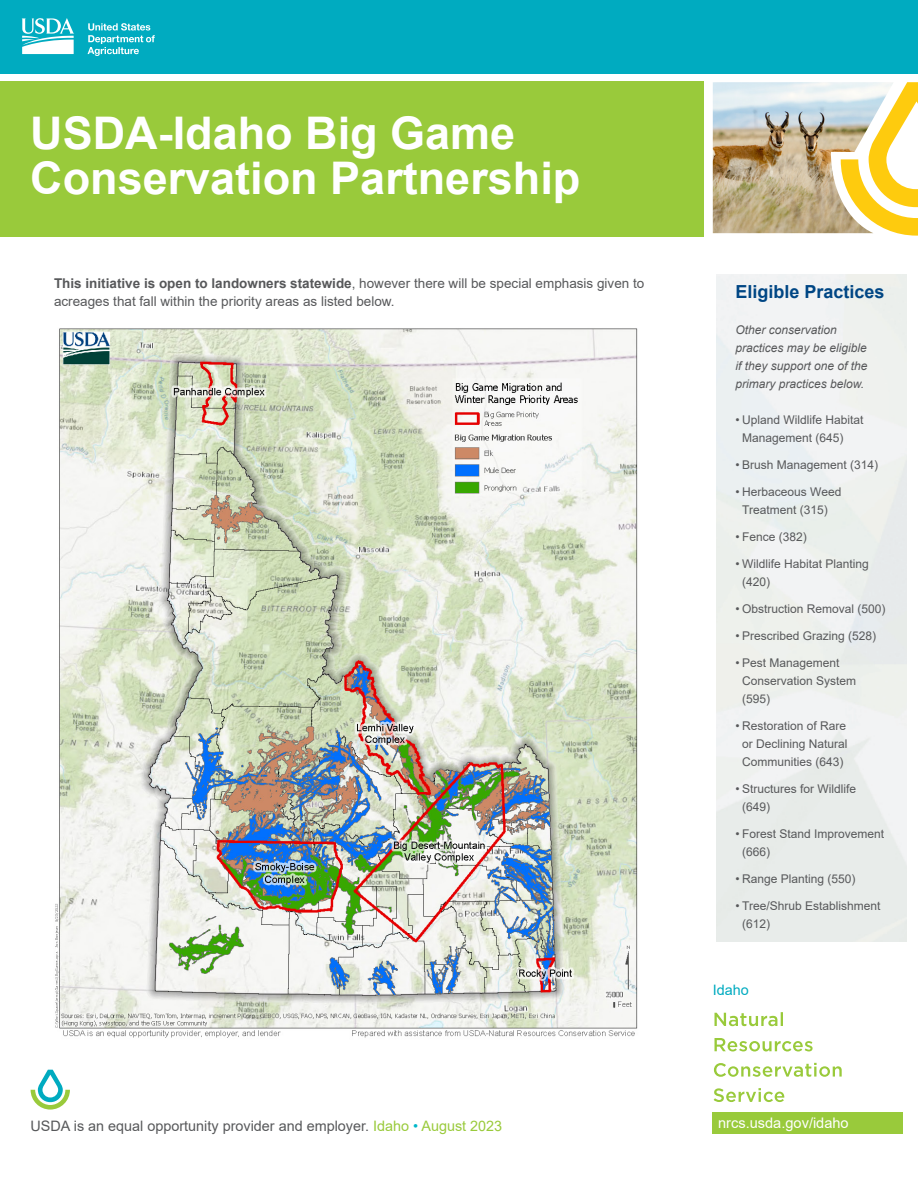
<style>
.page{position:relative;width:918px;height:1188px;background:#fff}
.page>*{position:absolute;margin:0;border:0;box-sizing:border-box;transform-origin:0 0}
.Fact_Sheet_Title{font:700 45px/45px "Arial";color:#fff}
.Sidebar_Title{font:700 18px "Arial";color:#004684}
.t1{font:14.55px "Arial";color:#fff}
.t2{font:14.4px "Arial";color:#57585a}
.t3{font:14.4px "Arial";color:#00abc0}
.Sidebar_Text{font:13.5px/18px "Arial";color:#57585a}
.t4{font:12px/18px "Arial";color:#57585a}
.Sidebar_Title-2{font:italic 12px/18px "Arial";color:#57585a}
.s1{font-weight:700}
.s2{color:#99ca3b}
.s3{color:#00b7ca}
</style>
<div class="page">
<div style="left:0;top:82px;width:704px;height:155px;background:#99ca3b"></div>
<div style="left:0;top:0;width:918px;height:74px;background:#00abc0"></div>
<svg style="left:22px;top:18px;width:52px;height:36px"></svg>
<svg style="left:88px;top:23px;width:67px;height:33px"></svg>
<div style="left:713px;top:1112px;width:190px;height:22px;background:#99ca3b"></div>
<svg style="left:714px;top:1088px;width:70px;height:14px"></svg>
<svg style="left:714px;top:1063px;width:128px;height:14px"></svg>
<svg style="left:715px;top:1038px;width:98px;height:14px"></svg>
<svg style="left:715px;top:1012px;width:68px;height:14px"></svg>
<svg style="left:31px;top:1070px;width:39px;height:40px"></svg>
<svg style="left:713px;top:82px;width:205px;height:154px"></svg>
<img style="left:713px;top:82px;width:181px;height:151px">
<img style="left:55px;top:328px;width:583px;height:710px">
<p class="Fact_Sheet_Title" style="left:30px;top:112px;width:552px">USDA-Idaho Big Game<br>Conservation Partnership</p>
<p class="Sidebar_Text" style="left:54px;top:275px;width:592px"><span class="s1">This initiative is open to landowners statewide</span>, however there will be special emphasis given to acreages that fall within the priority areas as listed below.</p>
<p class="Sidebar_Title" style="left:735px;top:279px;width:151px">Eligible Practices</p>
<p class="Sidebar_Title-2" style="left:735px;top:321px;width:134px">Other conservation practices may be eligible if they support one of the primary practices below.</p>
<p class="t4" style="left:742px;top:411px;width:123px;text-indent:-7px">• Upland Wildlife Habitat<br>Management (645)</p>
<p class="t4" style="left:735px;top:456px;width:144px">• Brush Management (314)</p>
<p class="t4" style="left:735px;top:483px;width:107px;text-align:center">• Herbaceous Weed<br>Treatment (315)</p>
<p class="t4" style="left:735px;top:528px;width:73px">• Fence (382)</p>
<p class="t4" style="left:742px;top:555px;width:128px;text-indent:-7px">• Wildlife Habitat Planting (420)</p>
<p class="t4" style="left:735px;top:600px;width:152px">• Obstruction Removal (500)</p>
<p class="t4" style="left:735px;top:627px;width:142px">• Prescribed Grazing (528)</p>
<p class="t4" style="left:742px;top:654px;width:116px;text-indent:-7px">• Pest Management<br>Conservation System (595)</p>
<p class="t4" style="left:735px;top:717px;width:114px;text-align:center">• Restoration of Rare or Declining Natural<br>Communities (643)</p>
<p class="t4" style="left:742px;top:780px;width:116px;text-indent:-7px">• Structures for Wildlife (649)</p>
<p class="t4" style="left:742px;top:825px;width:144px;text-indent:-7px">• Forest Stand Improvement (666)</p>
<p class="t4" style="left:735px;top:870px;width:122px">• Range Planting (550)</p>
<p class="t4" style="left:742px;top:897px;width:140px;text-indent:-7px">• Tree/Shrub Establishment (612)</p>
<p class="t3" style="left:713px;top:981px;width:38px">Idaho</p>
<p class="t2" style="left:31px;top:1116px;width:473px">USDA is an equal opportunity provider and employer. <span class="s2">Idaho</span> <span class="s3">•</span> <span class="s2">August 2023</span></p>
<p class="t1" style="left:718px;top:1113px;width:132px">nrcs.usda.gov/idaho</p>
</div>
